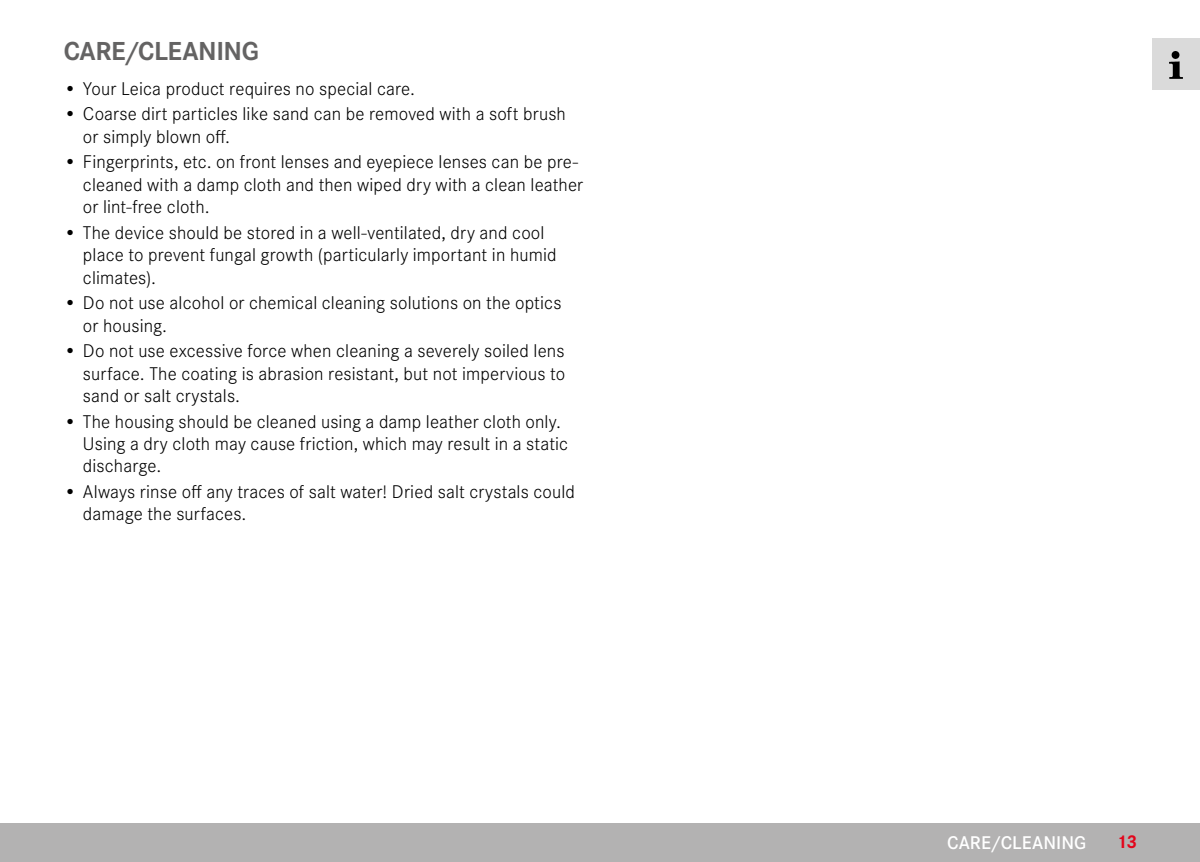
<style>
.page{position:relative;width:1200px;height:862px;background:#fff}
.page>*{position:absolute;margin:0;border:0;box-sizing:border-box;transform-origin:0 0}
.Heading____Chapter{font:700 27px "Corporate S";letter-spacing:-.015em;color:#646363}
.t1{font:300 19.12px/22.3px "Corporate S";letter-spacing:.005em;color:#000}
.t2{font:600 19.12px "Corporate S";letter-spacing:.005em;color:#fff}
.t3{font:700 19.12px "Corporate S";color:#e3051b}
</style>
<div class="page">
<div style="left:0;top:823px;width:1199px;height:38px;background:#b3b2b2"></div>
<div style="left:1151px;top:38px;width:48px;height:51px;background:#dadada"></div>
<img style="left:1169px;top:51px;width:14px;height:28px">
<p class="Heading____Chapter" style="left:64px;top:29px;width:197px">CARE/CLEANING</p>
<p class="t1" style="left:64px;top:76px;width:353px">• Your Leica product requires no special care.</p>
<p class="t1" style="left:83px;top:102px;width:484px;text-indent:-19px">• Coarse dirt particles like sand can be removed with a soft brush or simply blown off.</p>
<p class="t1" style="left:83px;top:150px;width:501px;text-indent:-19px">• Fingerprints, etc. on front lenses and eyepiece lenses can be pre&shy;cleaned with a damp cloth and then wiped dry with a clean leather or lint-free cloth.</p>
<p class="t1" style="left:83px;top:220px;width:475px;text-indent:-19px">• The device should be stored in a well-ventilated, dry and cool place to prevent fungal growth (particularly important in humid climates).</p>
<p class="t1" style="left:83px;top:290px;width:480px;text-indent:-19px">• Do not use alcohol or chemical cleaning solutions on the optics or housing.</p>
<p class="t1" style="left:83px;top:338px;width:483px;text-align:justify;text-indent:-19px">• Do not use excessive force when cleaning a severely soiled lens surface. The coating is abrasion resistant, but not impervious to sand or salt crystals.</p>
<p class="t1" style="left:83px;top:409px;width:486px;text-indent:-19px">• The housing should be cleaned using a damp leather cloth only.<br>Using a dry cloth may cause friction, which may result in a static discharge.</p>
<p class="t1" style="left:83px;top:479px;width:493px;text-indent:-19px">• Always rinse off any traces of salt water! Dried salt crystals could damage the surfaces.</p>
<p class="t2" style="left:946px;top:827px;width:141px">CARE/CLEANING</p>
<p class="t3" style="left:1116px;top:826px;width:22px">13</p>
</div>
